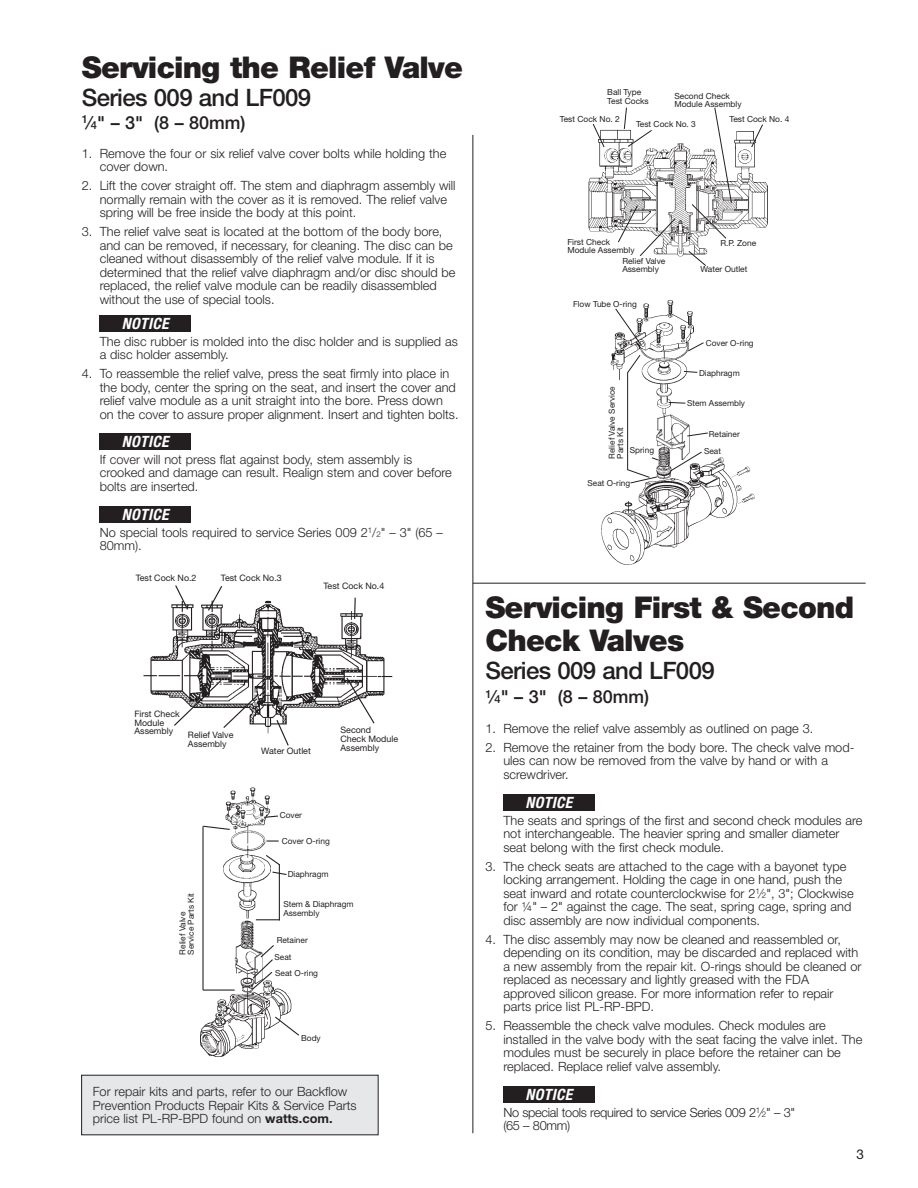
<style>
.page{position:relative;width:918px;height:1188px;background:#fff}
.page>*{position:absolute;margin:0;border:0;box-sizing:border-box;transform-origin:0 0}
.t1{font:900 30px/33px "Helvetica Neue LT Std";letter-spacing:-.025em;color:#231f20}
.t2{font:500 24px "Helvetica Neue LT Std";letter-spacing:-.025em;color:#231f20}
.t3{font:500 18px "Helvetica Neue LT Std";color:#231f20}
.t4{font:italic 700 condensed 15.6px "Helvetica Neue LT Std";letter-spacing:.025em;color:#fff}
.t5{font:13.5px "Helvetica Neue LT Std";color:#231f20}
.t6{font:300 12.75px/13.5px "Helvetica Neue LT Std";color:#231f20}
.t7{font:300 12.75px/13.5px "Helvetica Neue LT Std";letter-spacing:-.025em;color:#231f20}
.t8{font:8.85px/8.9px "Helvetica Neue LT Std";color:#231f20}
.t9{font:8.4px/8.4px "Helvetica Neue LT Std";color:#231f20}
.t10{font:8.25px/8.2px "Helvetica Neue LT Std";color:#231f20}
.s1{font-size:11.1px}
.s2{font-size:7.95px}
.s3{font-weight:700}
</style>
<div class="page">
<hr style="left:472px;top:135px;width:1px;height:998px;background:#231f20">
<div style="left:100px;top:315px;width:91px;height:17px;background:#231f20"></div>
<div style="left:100px;top:433px;width:91px;height:17px;background:#231f20"></div>
<div style="left:100px;top:506px;width:91px;height:17px;background:#231f20"></div>
<img style="left:200px;top:787px;width:92px;height:270px">
<svg style="left:202px;top:825px;width:29px;height:6px"></svg>
<hr style="left:203px;top:990px;width:32px;height:1px;background:#231f20">
<hr style="left:202px;top:826px;width:2px;height:164px;background:#231f20">
<svg style="left:263px;top:815px;width:16px;height:3px"></svg>
<svg style="left:266px;top:840px;width:13px;height:2px"></svg>
<hr style="left:279px;top:864px;width:1px;height:56px;background:#231f20">
<svg style="left:265px;top:854px;width:23px;height:22px"></svg>
<svg style="left:256px;top:919px;width:23px;height:1px"></svg>
<svg style="left:251px;top:944px;width:24px;height:47px"></svg>
<svg style="left:274px;top:1016px;width:25px;height:21px"></svg>
<img style="left:143px;top:600px;width:250px;height:134px">
<svg style="left:207px;top:586px;width:16px;height:26px"></svg>
<svg style="left:174px;top:585px;width:15px;height:26px"></svg>
<svg style="left:173px;top:679px;width:87px;height:50px"></svg>
<svg style="left:275px;top:719px;width:15px;height:27px"></svg>
<svg style="left:345px;top:676px;width:31px;height:49px"></svg>
<svg style="left:353px;top:597px;width:3px;height:23px"></svg>
<img style="left:588px;top:129px;width:180px;height:128px">
<svg style="left:592px;top:124px;width:13px;height:24px"></svg>
<svg style="left:623px;top:107px;width:30px;height:41px"></svg>
<svg style="left:750px;top:124px;width:14px;height:24px"></svg>
<svg style="left:691px;top:107px;width:41px;height:133px"></svg>
<svg style="left:688px;top:250px;width:19px;height:16px"></svg>
<svg style="left:617px;top:204px;width:59px;height:53px"></svg>
<img style="left:601px;top:300px;width:154px;height:265px">
<svg style="left:627px;top:354px;width:33px;height:130px"></svg>
<svg style="left:669px;top:451px;width:34px;height:21px"></svg>
<svg style="left:686px;top:432px;width:23px;height:5px"></svg>
<svg style="left:668px;top:402px;width:18px;height:2px"></svg>
<svg style="left:683px;top:371px;width:15px;height:2px"></svg>
<svg style="left:687px;top:342px;width:18px;height:10px"></svg>
<svg style="left:615px;top:308px;width:27px;height:37px"></svg>
<div style="left:503px;top:794px;width:92px;height:16px;background:#231f20"></div>
<div style="left:503px;top:1086px;width:92px;height:16px;background:#231f20"></div>
<hr style="left:473px;top:583px;width:393px;height:1px;background:#231f20">
<div style="left:82px;top:1075px;width:296px;height:60px;background:#e6e7e9"></div>
<div style="left:81px;top:1075px;width:298px;height:60px;border:1px solid #231f20"></div>
<h1 class="t1" style="left:82px;top:50px;width:383px">Servicing the Relief Valve</h1>
<h2 class="t2" style="left:82px;top:83px;width:231px">Series 009 and LF009</h2>
<h3 class="t3" style="left:82px;top:112px;width:165px"><sup>1</sup>⁄<span class="s1">4</span>" – 3" (8 – 80mm)</h3>
<p class="t6" style="left:100px;top:146px;width:348px;text-indent:-18px">1. Remove the four or six relief valve cover bolts while holding the cover down.</p>
<p class="t6" style="left:100px;top:179px;width:357px;text-indent:-18px">2. Lift the cover straight off. The stem and diaphragm assembly will normally remain with the cover as it is removed. The relief valve spring will be free inside the body at this point.</p>
<p class="t6" style="left:100px;top:225px;width:357px;text-indent:-18px">3. The relief valve seat is located at the bottom of the body bore, and can be removed, if necessary, for cleaning. The disc can be cleaned without disassembly of the relief valve module. If it is determined that the relief valve diaphragm and/or disc should be replaced, the relief valve module can be readily disassembled without the use of special tools.</p>
<p class="t4" style="left:122px;top:314px;width:48px">NOTICE</p>
<p class="t6" style="left:100px;top:334px;width:360px">The disc rubber is molded into the disc holder and is supplied as a disc holder assembly.</p>
<p class="t6" style="left:100px;top:367px;width:360px;text-indent:-18px">4. To reassemble the relief valve, press the seat firmly into place in the body, center the spring on the seat, and insert the cover and relief valve module as a unit straight into the bore. Press down on the cover to assure proper alignment. Insert and tighten bolts.</p>
<p class="t4" style="left:122px;top:432px;width:48px">NOTICE</p>
<p class="t6" style="left:100px;top:452px;width:354px">If cover will not press flat against body, stem assembly is crooked and damage can result. Realign stem and cover before bolts are inserted.</p>
<p class="t4" style="left:122px;top:505px;width:48px">NOTICE</p>
<p class="t6" style="left:100px;top:525px;width:345px">No special tools required to service Series 009 2<sup>1</sup>/<span class="s2">2</span>" – 3" (65 –<br>80mm).</p>
<p class="t8" style="left:136px;top:573px;width:62px">Test Cock No.2</p>
<p class="t8" style="left:221px;top:573px;width:62px">Test Cock No.3</p>
<p class="t8" style="left:324px;top:581px;width:62px">Test Cock No.4</p>
<p class="t8" style="left:134px;top:709px;width:47px">First Check<br>Module<br>Assembly</p>
<p class="t8" style="left:188px;top:730px;width:47px">Relief Valve<br>Assembly</p>
<p class="t8" style="left:261px;top:746px;width:51px">Water Outlet</p>
<p class="t8" style="left:340px;top:725px;width:59px">Second<br>Check Module<br>Assembly</p>
<p class="t10" style="left:178px;top:955px;width:63px;rotate:-90deg">Relief Valve<br>Service Parts Kit</p>
<p class="t10" style="left:280px;top:811px;width:24px">Cover</p>
<p class="t10" style="left:282px;top:837px;width:50px">Cover O-ring</p>
<p class="t10" style="left:288px;top:870px;width:42px">Diaphragm</p>
<p class="t10" style="left:283px;top:900px;width:72px">Stem &amp; Diaphragm<br>Assembly</p>
<p class="t10" style="left:275px;top:931px;width:35px;line-height:17.2px">Retainer<br>Seat</p>
<p class="t10" style="left:275px;top:968px;width:44px">Seat O-ring</p>
<p class="t10" style="left:301px;top:1034px;width:21px">Body</p>
<p class="t6" style="left:93px;top:1085px;width:265px">For repair kits and parts, refer to our Backflow<br>Prevention Products Repair Kits &amp; Service Parts price list PL-RP-BPD found on <span class="s3">watts.com.</span></p>
<p class="t9" style="left:607px;top:88px;width:43px">Ball Type<br>Test Cocks</p>
<p class="t9" style="left:674px;top:91px;width:69px">Second Check<br>Module Assembly</p>
<p class="t9" style="left:560px;top:115px;width:61px">Test Cock No. 2</p>
<p class="t9" style="left:636px;top:120px;width:61px">Test Cock No. 3</p>
<p class="t9" style="left:729px;top:115px;width:61px">Test Cock No. 4</p>
<p class="t9" style="left:567px;top:237px;width:69px">First Check<br>Module Assembly</p>
<p class="t9" style="left:622px;top:256px;width:45px">Relief Valve<br>Assembly</p>
<p class="t10" style="left:573px;top:300px;width:65px">Flow Tube O-ring</p>
<p class="t10" style="left:608px;top:459px;width:74px;rotate:-90deg">Relief Valve Service<br>Parts Kit</p>
<p class="t10" style="left:630px;top:446px;width:26px">Spring</p>
<p class="t10" style="left:588px;top:479px;width:44px">Seat O-ring</p>
<p class="t9" style="left:720px;top:239px;width:37px">R.P. Zone</p>
<p class="t9" style="left:700px;top:265px;width:48px">Water Outlet</p>
<p class="t10" style="left:706px;top:338px;width:49px">Cover O-ring</p>
<p class="t10" style="left:699px;top:369px;width:42px">Diaphragm</p>
<p class="t10" style="left:687px;top:399px;width:59px">Stem Assembly</p>
<p class="t10" style="left:704px;top:425px;width:37px;line-height:17.4px;text-indent:5px">Retainer<br>Seat</p>
<h1 class="t1" style="left:485px;top:590px;width:370px">Servicing First &amp; Second<br>Check Valves</h1>
<h2 class="t2" style="left:485px;top:656px;width:231px">Series 009 and LF009</h2>
<h3 class="t3" style="left:485px;top:686px;width:165px"><sup>1</sup>⁄<span class="s1">4</span>" – 3" (8 – 80mm)</h3>
<p class="t6" style="left:485px;top:721px;width:330px">1. Remove the relief valve assembly as outlined on page 3.</p>
<p class="t6" style="left:503px;top:740px;width:353px;text-indent:-18px">2. Remove the retainer from the body bore. The check valve mod&shy;ules can now be removed from the valve by hand or with a screwdriver.</p>
<p class="t4" style="left:526px;top:793px;width:48px">NOTICE</p>
<p class="t6" style="left:503px;top:813px;width:361px">The seats and springs of the first and second check modules are not interchangeable. The heavier spring and smaller diameter seat belong with the first check module.</p>
<p class="t6" style="left:503px;top:859px;width:352px;text-indent:-18px">3. The check seats are attached to the cage with a bayonet type locking arrangement. Holding the cage in one hand, push the seat inward and rotate counterclockwise for 2<sup>1</sup>⁄<span class="s2">2</span>", 3"; Clockwise for 1/4" – 2" against the cage. The seat, spring cage, spring and disc assembly are now individual components.</p>
<p class="t6" style="left:503px;top:932px;width:360px;text-indent:-18px">4. The disc assembly may now be cleaned and reassembled or, depending on its condition, may be discarded and replaced with a new assembly from the repair kit. O-rings should be cleaned or replaced as necessary and lightly greased with the FDA approved silicon grease. For more information refer to repair parts price list PL-RP-BPD.</p>
<p class="t6" style="left:503px;top:1019px;width:361px;text-indent:-18px">5. Reassemble the check valve modules. Check modules are installed in the valve body with the seat facing the valve inlet. The modules must be securely in place before the retainer can be replaced. Replace relief valve assembly.</p>
<p class="t4" style="left:526px;top:1085px;width:48px">NOTICE</p>
<p class="t7" style="left:503px;top:1105px;width:293px">No special tools required to service Series 009 2<sup>1</sup>⁄<span class="s2">2</span>" – 3" (65 – 80mm)</p>
<p class="t5" style="left:856px;top:1146px;width:9px">3</p>
</div>
